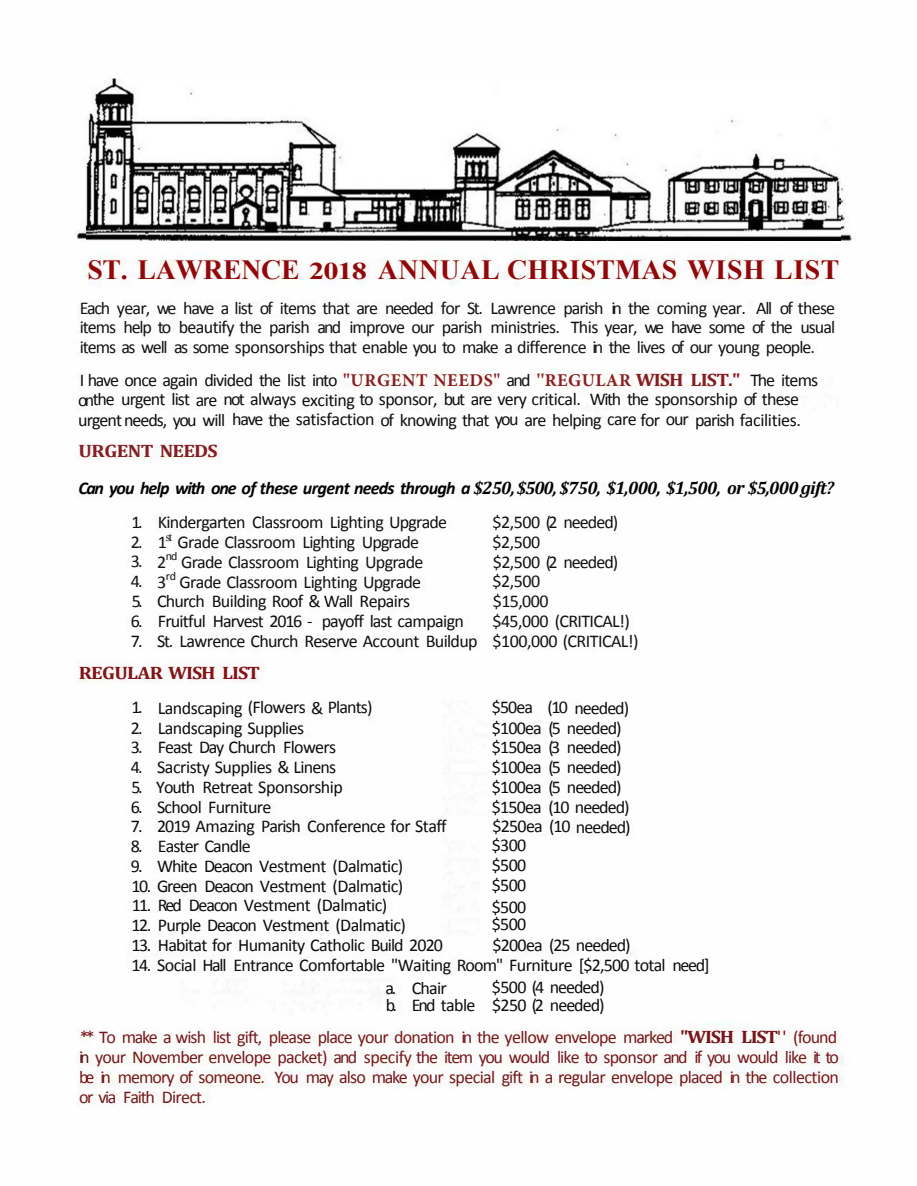
<style>
.page{position:relative;width:917px;height:1186px;background:#fff}
.page>*{position:absolute;margin:0;border:0;box-sizing:border-box;transform-origin:0 0}
.t1{font:700 27.75px "Times New Roman";letter-spacing:.01em;color:#91080c}
.t2{font:18px/19.8px "Calibri";letter-spacing:-.045em;color:#0e0e0e}
.t3{font:18px/20.1px "Calibri";letter-spacing:-.045em;color:#74171d}
.t4{font:18px/19.4px "Calibri";letter-spacing:-.04em;color:#121212;text-align:justify}
.t5{font:18px "Calibri";letter-spacing:-.035em;color:#0c0c0c}
.t6{font:18px/23.5px "Calibri";letter-spacing:-.035em;color:#0d0d0d;text-align:center}
.t7{font:italic 700 18px "Calibri";letter-spacing:-.045em;color:#020202}
.t8{font:18px "Calibri";letter-spacing:-.055em;color:#0d0d0d}
.t9{font:18px/19.6px "Calibri";letter-spacing:-.035em;color:#111}
.t10{font:18px/19.8px "Calibri";letter-spacing:-.055em;color:#111}
.t11{font:18px "Calibri";letter-spacing:-.04em;color:#101010}
.t12{font:18px "Calibri";letter-spacing:-.04em;color:#131313}
.t13{font:18px "Calibri";letter-spacing:-.055em;color:#0c0c0c}
.t14{font:700 18px "Cambria";letter-spacing:-.045em;color:#801419;scale:1.11 1}
.t15{font:700 18px "Cambria";letter-spacing:-.025em;color:#831e25;scale:1.11 1}
.s1{font-size:24px}
.s2{font-family:"Minion Pro";font-weight:700;color:#871e23}
.s3{font-family:"Cambria";font-weight:700;color:#871e23}
.s4{font-family:"Cambria"}
.s5{color:#0c0c0c}
.s6{font-family:"Cambria";font-weight:700}
.s7{color:#820b0e}
.s8{color:#5a1013}
</style>
<div class="page">
<img style="left:75px;top:119px;width:780px;height:987px">
<img style="left:87px;top:78px;width:753px;height:163px">
<h1 class="t1" style="left:88px;top:250px;width:753px">ST. LAWRENCE <span class="s1">2018</span> ANNUAL CHRISTMAS WISH LIST</h1>
<p class="t4" style="left:80px;top:298px;width:757px">Each year, we have a list of items that are needed for St. Lawrence parish in the coming year. All of these items help to beautify the parish and improve our parish ministries. This year, we have some of the usual items as well as some sponsorships that enable you to make a difference in the lives of our young people.</p>
<p class="t2" style="left:78px;top:370px;width:741px">I have once again divided the list into <span class="s2">"URGENT NEEDS"</span> and <span class="s2">''REGULAR</span> <span class="s3">WISH LIST."</span> The items on the urgent list are not always exciting to sponsor, but are very critical. With the sponsorship of these urgent needs, you will have the satisfaction of knowing that you are helping care for our parish facilities.</p>
<p class="t15" style="left:79px;top:438px;width:127px">URGENT NEEDS</p>
<p class="t7" style="left:79px;top:475px;width:757px">Can you help with one of these urgent needs through a <span class="s4">$250, $500, $750, $1,000, $1,500, or $5,000gift?</span></p>
<p class="t11" style="left:131px;top:510px;width:317px">1. Kindergarten Classroom Lighting Upgrade</p>
<p class="t4" style="left:131px;top:532px;width:290px">2. 1<sup>st</sup> Grade Classroom Lighting Upgrade</p>
<p class="t12" style="left:131px;top:549px;width:294px">3. 2<sup>nd</sup> Grade Classroom Lighting Upgrade</p>
<p class="t9" style="left:131px;top:571px;width:292px">4. 3<sup>rd</sup> Grade Classroom Lighting Upgrade</p>
<p class="t2" style="left:132px;top:591px;width:280px">5. Church Building Roof &amp; Wall Repairs</p>
<p class="t2" style="left:131px;top:611px;width:334px">6. Fruitful Harvest 2016 - payoff last campaign</p>
<p class="t2" style="left:131px;top:630px;width:348px">7. St. Lawrence Church Reserve Account Buildup</p>
<p class="t14" style="left:79px;top:660px;width:165px">REGULAR WISH LIST</p>
<p class="t10" style="left:492px;top:512px;width:127px">$2,500 (2 needed) $2,500<br>$2,500 (2 needed) $2,500</p>
<p class="t4" style="left:493px;top:591px;width:57px">$15,000</p>
<p class="t9" style="left:492px;top:611px;width:148px">$45,000 (CRITICAL!) $100,000 (CRITICAL!)</p>
<p class="t2" style="left:131px;top:697px;width:243px">1. Landscaping (Flowers &amp; Plants)</p>
<p class="t2" style="left:492px;top:697px;width:139px">$50ea (10 needed)</p>
<p class="t6" style="left:131px;top:715px;width:175px">2. Landscaping Supplies</p>
<p class="t8" style="left:492px;top:715px;width:131px">$100ea (5 needed)</p>
<p class="t2" style="left:131px;top:737px;width:207px">3. Feast Day Church Flowers</p>
<p class="t2" style="left:492px;top:737px;width:131px">$150ea (3 needed)</p>
<p class="t2" style="left:131px;top:756px;width:207px">4. Sacristy Supplies &amp; Linens</p>
<p class="t2" style="left:492px;top:756px;width:131px">$100ea (5 needed)</p>
<p class="t6" style="left:131px;top:774px;width:213px">5. Youth Retreat Sponsorship</p>
<p class="t8" style="left:492px;top:774px;width:131px">$100ea (5 needed)</p>
<p class="t6" style="left:131px;top:794px;width:142px">6. School Furniture</p>
<p class="t8" style="left:492px;top:794px;width:139px">$150ea (10 needed)</p>
<p class="t6" style="left:131px;top:814px;width:317px">7. 2019 Amazing Parish Conference for Staff</p>
<p class="t8" style="left:492px;top:814px;width:140px">$250ea (10 needed)</p>
<p class="t2" style="left:131px;top:836px;width:121px">8. Easter Candle</p>
<p class="t2" style="left:492px;top:835px;width:36px">$300</p>
<p class="t5" style="left:131px;top:854px;width:274px">9. White Deacon Vestment (Dalmatic)</p>
<p class="t5" style="left:492px;top:853px;width:36px">$500</p>
<p class="t5" style="left:131px;top:873px;width:273px">10. Green Deacon Vestment (Dalmatic)</p>
<p class="t5" style="left:492px;top:873px;width:36px">$500</p>
<p class="t5" style="left:132px;top:893px;width:257px">11. Red Deacon Vestment (Dalmatic)</p>
<p class="t5" style="left:492px;top:895px;width:36px">$500</p>
<p class="t5" style="left:131px;top:913px;width:276px">12. Purple Deacon Vestment (Dalmatic)</p>
<p class="t5" style="left:492px;top:912px;width:36px">$500</p>
<p class="t5" style="left:131px;top:933px;width:313px">13. Habitat for Humanity Catholic Build 2020</p>
<p class="t13" style="left:492px;top:933px;width:140px">$200ea (25 needed)</p>
<p class="t6" style="left:131px;top:953px;width:579px">14. Social Hall Entrance Comfortable "Waiting Room" Furniture [$2,500 total need] a. Chair</p>
<p class="t8" style="left:492px;top:975px;width:114px">$500 (4 needed)</p>
<p class="t3" style="left:80px;top:988px;width:758px;line-height:32.5px;text-indent:306px"><span class="s5">b. End table $250 (2 needed)<br></span>** To make a wish list gift, please place your donation in the yellow envelope marked <span class="s6">"WISH LIST</span><span class="s7">''</span> (found</p>
<p class="t3" style="left:79px;top:1046px;width:761px;text-align:justify"><span class="s8">in</span> your November envelope packet) and specify the item you would like to sponsor and if you would like it to be in memory of someone. You may also make your special gift in a regular envelope placed in the collection or via Faith Direct.</p>
</div>
